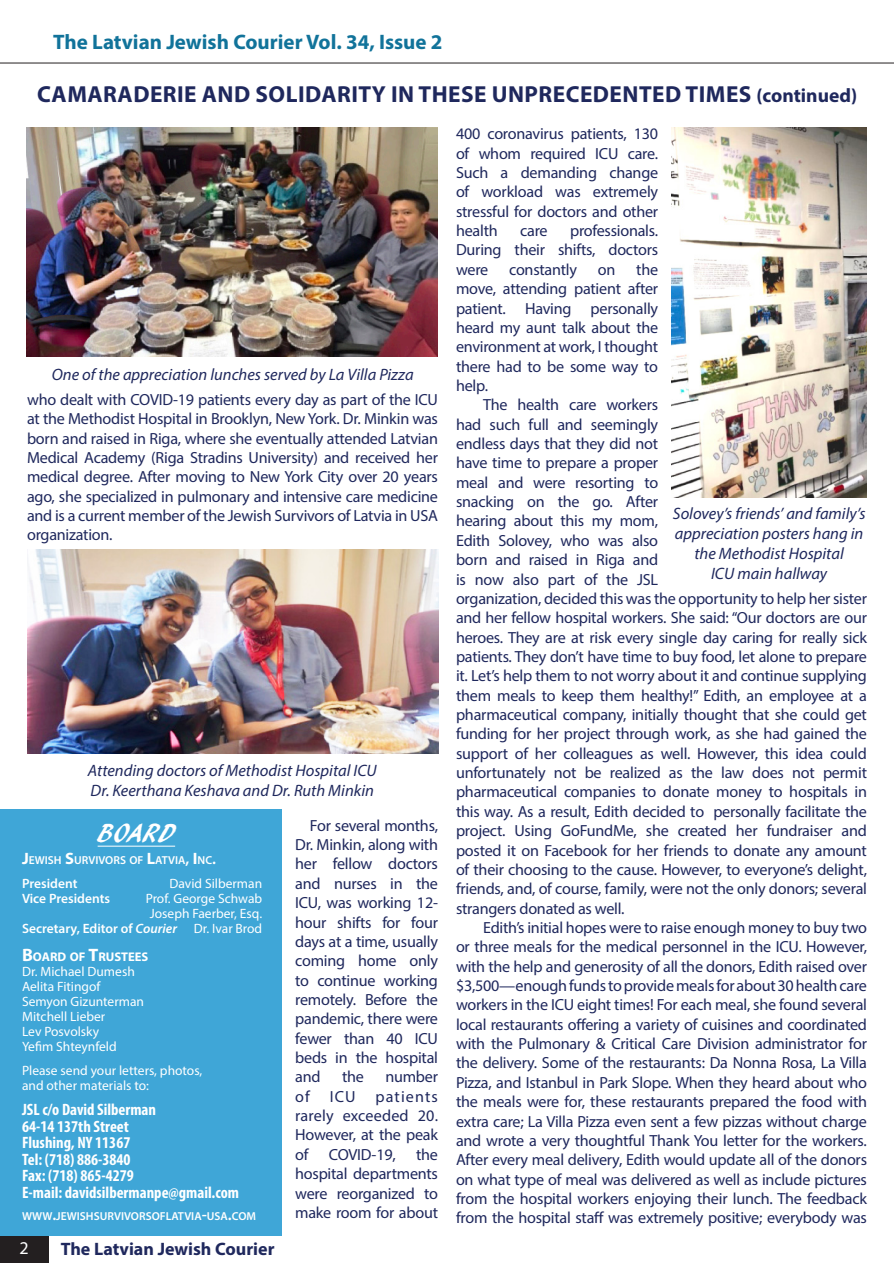
<style>
.page{position:relative;width:894px;height:1263px;background:#fff}
.page>*{position:absolute;margin:0;border:0;box-sizing:border-box;transform-origin:0 0}
.t1{font:27px "ARBLANCA";color:#fff}
.t2{font:700 23.25px "Myriad Pro";letter-spacing:.02em;color:#1f285d}
.t3{font:700 21px "Myriad Pro";color:#11739a}
.t4{font:700 18px "Myriad Pro";color:#1f285d}
.t5{font:18px "Myriad Pro";color:#fff}
.t6{font:italic 16.5px/19.8px "Myriad Pro";color:#1f285d;text-align:center}
.sidebar{font:700 condensed 16.5px "Myriad Pro";color:#fff}
.body{font:16.2px/19.4px "Myriad Pro";letter-spacing:-.015em;color:#1f285d;text-align:justify}
.sidebar-2{font:13.5px/15px "Myriad Pro";color:#fff}
.sidebar-3{font:600 13.5px "Myriad Pro";color:#fff}
.t7{font:700 12.6px "Myriad Pro";color:#fff}
.sidebar-4{font:600 11.55px "Myriad Pro";color:#fff}
.s1{font-size:19.5px}
.s2{font-weight:700;font-size:16.5px}
.s3{font-size:16.5px}
.s4{font-style:italic}
.s5{font-weight:400}
.s6{font-size:18px}
</style>
<div class="page">
<div style="left:0;top:1236px;width:48px;height:27px;background:#231f20"></div>
<hr style="left:0;top:63px;width:893px;height:1px;background:#231f20">
<div style="left:0;top:809px;width:281px;height:427px;background:#3fa6d7"></div>
<hr style="left:98px;top:846px;width:77px;height:1px;background:#fff">
<img style="left:27px;top:127px;width:411px;height:229px">
<img style="left:27px;top:550px;width:411px;height:204px">
<img style="left:671px;top:127px;width:195px;height:370px">
<p class="t3" style="left:53px;top:29px;width:390px">The Latvian Jewish Courier Vol. 34, Issue 2</p>
<p class="t2" style="left:37px;top:79px;width:821px">CAMARADERIE AND SOLIDARITY IN THESE UNPRECEDENTED TIMES <span class="s1">(continued)</span></p>
<p class="t6" style="left:52px;top:365px;width:363px">One of the appreciation lunches served by La Villa Pizza</p>
<p class="body" style="left:27px;top:389px;width:412px">who dealt with COVID-19 patients every day as part of the ICU at the Methodist Hospital in Brooklyn, New York. Dr. Minkin was born and raised in Riga, where she eventually attended Latvian Medical Academy (Riga Stradins University) and received her medical degree. After moving to New York City over 20 years ago, she specialized in pulmonary and intensive care medicine and is a current member of the Jewish Survivors of Latvia in USA organization.</p>
<p class="t6" style="left:88px;top:760px;width:290px">Attending doctors of Methodist Hospital ICU</p>
<p class="t6" style="left:91px;top:780px;width:285px">Dr. Keerthana Keshava and Dr. Ruth Minkin</p>
<p class="t1" style="left:98px;top:818px;width:79px">BOARD</p>
<p class="sidebar-4" style="left:22px;top:852px;width:195px"><span class="s2">J</span>EWISH <span class="s2">S</span>URVIVORS OF <span class="s2">L</span>ATVIA<span class="s3">,</span> <span class="s2">I</span>NC<span class="s3">.</span></p>
<p class="sidebar-3" style="left:22px;top:875px;width:57px">President</p>
<p class="sidebar-2" style="left:169px;top:875px;width:94px">David Silberman</p>
<p class="sidebar-3" style="left:22px;top:890px;width:89px">Vice Presidents</p>
<p class="sidebar-2" style="left:146px;top:890px;width:118px">Prof. George Schwab</p>
<p class="sidebar-2" style="left:150px;top:905px;width:114px">Joseph Faerber, Esq.</p>
<p class="sidebar-3" style="left:22px;top:920px;width:241px">Secretary, Editor of <span class="s4">Courier</span> <span class="s5">Dr. Ivar Brod</span></p>
<p class="t7" style="left:22px;top:948px;width:128px"><span class="s6">B</span>OARD OF <span class="s6">T</span>RUSTEES</p>
<p class="sidebar-2" style="left:22px;top:963px;width:114px">Dr. Michael Dumesh</p>
<p class="sidebar-2" style="left:22px;top:978px;width:80px">Aelita Fitingof</p>
<p class="sidebar-2" style="left:22px;top:993px;width:123px">Semyon Gizunterman</p>
<p class="sidebar-2" style="left:22px;top:1008px;width:85px">Mitchell Lieber</p>
<p class="sidebar-2" style="left:22px;top:1023px;width:79px">Lev Posvolsky</p>
<p class="sidebar-2" style="left:22px;top:1038px;width:96px">Yefim Shteynfeld</p>
<p class="sidebar-2" style="left:22px;top:1062px;width:182px">Please send your letters, photos, and other materials to:</p>
<p class="sidebar" style="left:22px;top:1099px;width:136px">JSL c/o David Silberman</p>
<p class="sidebar" style="left:22px;top:1116px;width:108px">64-14 137th Street</p>
<p class="sidebar" style="left:22px;top:1132px;width:110px">Flushing, NY 11367</p>
<p class="sidebar" style="left:22px;top:1149px;width:110px">Tel: (718) 886-3840</p>
<p class="sidebar" style="left:22px;top:1165px;width:113px">Fax: (718) 865-4279</p>
<p class="sidebar" style="left:22px;top:1182px;width:218px">E-mail: davidsilbermanpe@gmail.com</p>
<p class="sidebar-4" style="left:22px;top:1209px;width:235px">WWW<span class="s3">.</span>JEWISHSURVIVORSOFLATVIA<span class="s3">-</span>USA<span class="s3">.</span>COM</p>
<p class="t5" style="left:19px;top:1236px;width:11px">2</p>
<p class="t4" style="left:61px;top:1237px;width:215px">The Latvian Jewish Courier</p>
<p class="body" style="left:295px;top:815px;width:144px;text-indent:15px">For several months, Dr. Minkin, along with her fellow doctors and nurses in the ICU, was working 12- hour shifts for four days at a time, usually coming home only to continue working remotely. Before the pandemic, there were fewer than 40 ICU beds in the hospital and</p>
<p class="body" style="left:295px;top:1067px;width:144px;text-indent:90px">number of ICU patients rarely exceeded 20.<br>However, at the peak of</p>
<p class="body" style="left:342px;top:1067px;width:23px">the</p>
<p class="body" style="left:295px;top:1144px;width:144px;text-indent:121px">the hospital departments were reorganized to make room for about</p>
<p class="body" style="left:329px;top:1144px;width:68px">COVID-19,</p>
<p class="body" style="left:456px;top:124px;width:204px">400 coronavirus patients, 130 of whom required ICU care.<br>Such a demanding change of workload was extremely stressful for doctors and other health</p>
<p class="body" style="left:456px;top:221px;width:203px;text-indent:114px">professionals.<br>During their shifts, doctors were</p>
<p class="body" style="left:520px;top:221px;width:29px">care</p>
<p class="body" style="left:456px;top:259px;width:204px;text-indent:180px">the move, attending patient after patient. Having personally heard my aunt talk about the environment at work, I thought there had to be some way to help.</p>
<p class="body" style="left:456px;top:395px;width:412px;text-align:left;text-indent:27px">The health care workers<br>had such full and seemingly<br>endless days that they did not<br>have time to prepare a proper<br>meal and were resorting to<br>snacking on the go. After<br>hearing about this my mom,<br>Edith Solovey, who was also<br>born and raised in Riga and<br>is now also part of the JSL<br>organization, decided this was the opportunity to help her sister and her fellow hospital workers. She said: “Our doctors are our heroes. They are at risk every single day caring for really sick patients. They don’t have time to buy food, let alone to prepare it. Let’s help them to not worry about it and continue supplying them meals to keep them healthy!” Edith, an employee at a pharmaceutical company, initially thought that she could get funding for her project through work, as she had gained the support of her colleagues as well. However, this idea could unfortunately not be realized as the law does not permit pharmaceutical companies to donate money to hospitals in this way. As a result, Edith decided to personally facilitate the project. Using GoFundMe, she created her fundraiser and posted it on Facebook for her friends to donate any amount of their choosing to the cause. However, to everyone’s delight, friends, and, of course, family, were not the only donors; several strangers donated as well.</p>
<p class="body" style="left:456px;top:917px;width:412px;text-indent:27px">Edith’s initial hopes were to raise enough money to buy two or three meals for the medical personnel in the ICU. However, with the help and generosity of all the donors, Edith raised over $3,500—enough funds to provide meals for about 30 health care workers in the ICU eight times! For each meal, she found several local restaurants offering a variety of cuisines and coordinated with the Pulmonary &amp; Critical Care Division administrator for the delivery. Some of the restaurants: Da Nonna Rosa, La Villa Pizza, and Istanbul in Park Slope. When they heard about who the meals were for, these restaurants prepared the food with extra care; La Villa Pizza even sent a few pizzas without charge and wrote a very thoughtful Thank You letter for the workers.<br>After every meal delivery, Edith would update all of the donors on what type of meal was delivered as well as include pictures from the hospital workers enjoying their lunch. The feedback from the hospital staff was extremely positive; everybody was</p>
<p class="body" style="left:509px;top:259px;width:69px">constantly</p>
<p class="body" style="left:597px;top:259px;width:19px">on</p>
<p class="t6" style="left:672px;top:503px;width:194px">Solovey’s friends’ and family’s appreciation posters hang in the Methodist Hospital</p>
<p class="t6" style="left:710px;top:563px;width:118px">ICU main hallway</p>
</div>
